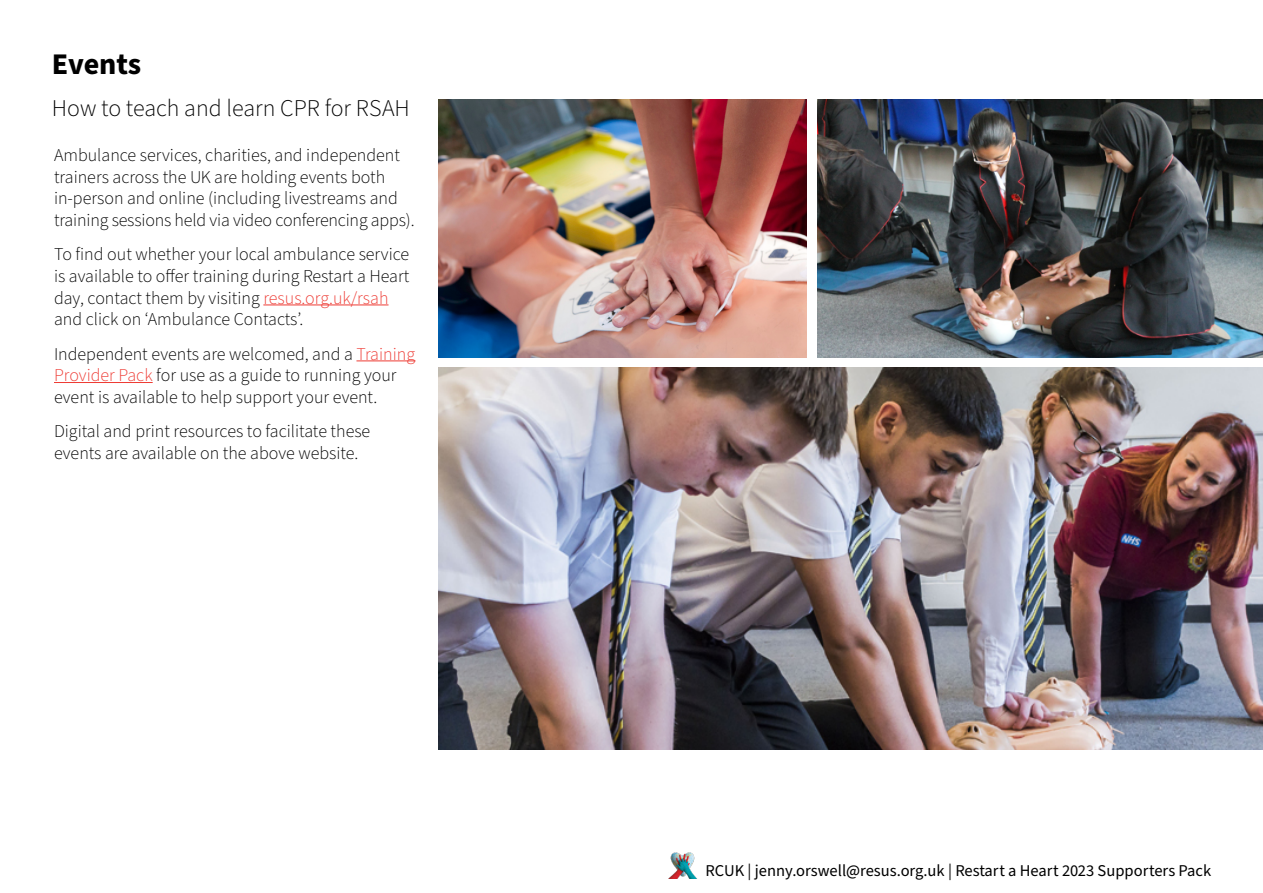
<style>
.page{position:relative;width:1263px;height:893px;background:#fff}
.page>*{position:absolute;margin:0;border:0;box-sizing:border-box;transform-origin:0 0}
.t1{font:700 30px "Source Sans Pro";letter-spacing:-.01em;color:#000}
.t2{font:300 24px "Source Sans Pro";color:#000}
.t3{font:300 18px/21.6px "Source Sans Pro";color:#000}
.t4{font:16.5px "Source Sans Pro";color:#000}
.s1{color:#ee3b34}
</style>
<div class="page">
<img style="left:669px;top:852px;width:28px;height:27px">
<hr style="left:263px;top:304px;width:125px;height:1px;background:#ee3b34">
<hr style="left:356px;top:360px;width:59px;height:1px;background:#ee3b34">
<hr style="left:54px;top:382px;width:99px;height:1px;background:#ee3b34">
<img style="left:439px;top:367px;width:824px;height:382px">
<img style="left:818px;top:99px;width:445px;height:258px">
<img style="left:439px;top:99px;width:368px;height:258px">
<h1 class="t1" style="left:52px;top:44px;width:91px">Events</h1>
<h2 class="t2" style="left:52px;top:92px;width:360px">How to teach and learn CPR for RSAH</h2>
<p class="t3" style="left:54px;top:145px;width:362px">Ambulance services, charities, and independent trainers across the UK are holding events both in-person and online (including livestreams and training sessions held via video conferencing apps).</p>
<p class="t3" style="left:54px;top:244px;width:357px">To find out whether your local ambulance service is available to offer training during Restart a Heart day, contact them by visiting <span class="s1">resus.org.uk/rsah </span>and click on ‘Ambulance Contacts’.</p>
<p class="t3" style="left:54px;top:343px;width:363px">Independent events are welcomed, and a <span class="s1">Training<br>Provider Pack</span> for use as a guide to running your event is available to help support your event.</p>
<p class="t3" style="left:54px;top:421px;width:318px">Digital and print resources to facilitate these events are available on the above website.</p>
<p class="t4" style="left:705px;top:859px;width:507px">RCUK | jenny.orswell@resus.org.uk | Restart a Heart 2023 Supporters Pack</p>
</div>
